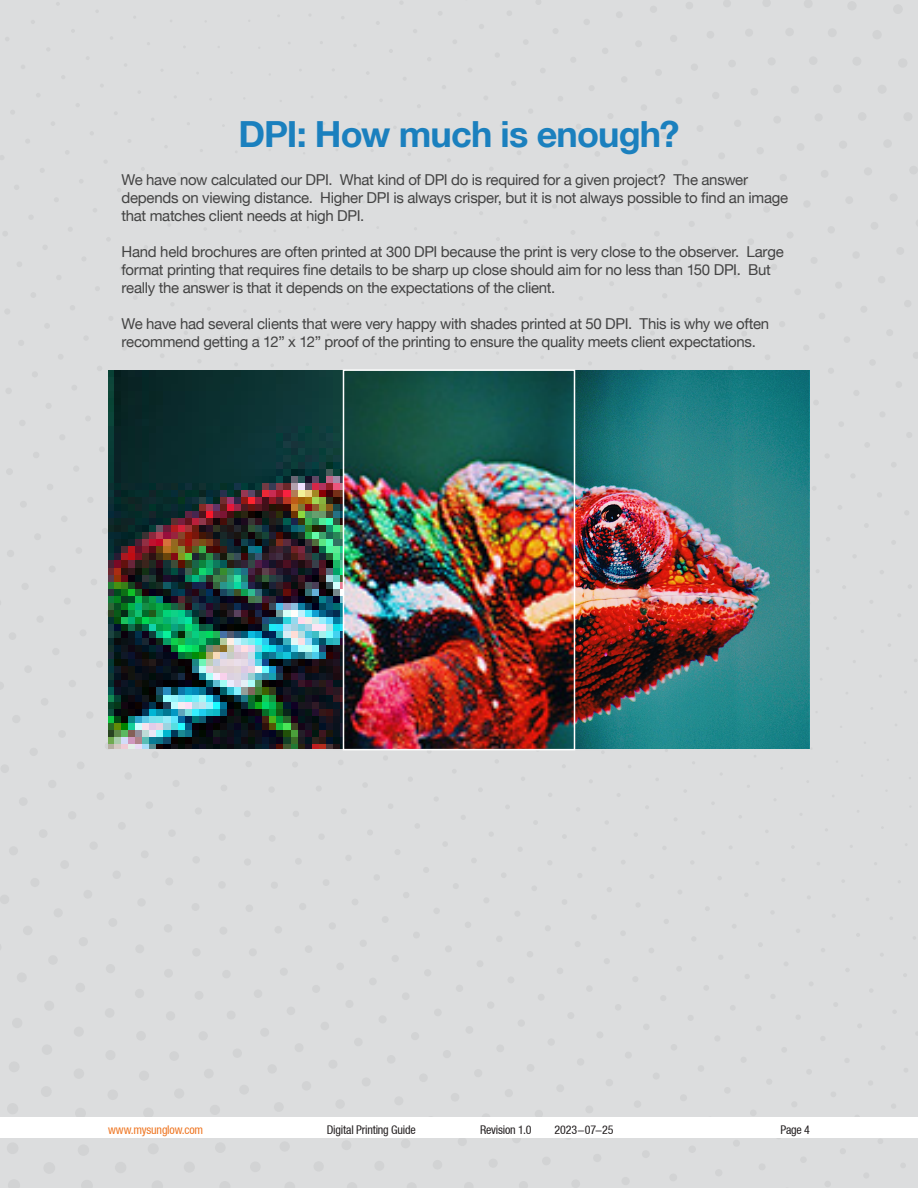
<style>
.page{position:relative;width:918px;height:1188px;background:#fff}
.page>*{position:absolute;margin:0;border:0;box-sizing:border-box;transform-origin:0 0}
.t1{font:700 36px "Helvetica Neue LT";letter-spacing:-.025em;color:#1b80be}
.t2{font:15px/18px "Helvetica Neue LT";letter-spacing:-.02em;color:#434343}
.t3{font:condensed 12px "Helvetica Neue LT";letter-spacing:-.015em;color:#231f20}
.t4{font:condensed 12px "Helvetica Neue LT";letter-spacing:-.015em;color:#ee7623}
</style>
<div class="page">
<div style="left:0;top:0;width:167px;height:1188px;background:#dcddde"></div>
<div style="left:167px;top:0;width:751px;height:1188px;background:#dcddde"></div>
<div style="left:0;top:1117px;width:918px;height:20px;background:#fff"></div>
<img style="left:108px;top:371px;width:702px;height:378px">
<img style="left:342px;top:369px;width:234px;height:382px">
<p class="t1" style="left:239px;top:112px;width:442px">DPI: How much is enough?</p>
<p class="t2" style="left:122px;top:170px;width:668px">We have now calculated our DPI. What kind of DPI do is required for a given project? The answer depends on viewing distance. Higher DPI is always crisper, but it is not always possible to find an image that matches client needs at high DPI.</p>
<p class="t2" style="left:122px;top:242px;width:664px">Hand held brochures are often printed at 300 DPI because the print is very close to the observer. Large format printing that requires fine details to be sharp up close should aim for no less than 150 DPI. But really the answer is that it depends on the expectations of the client.</p>
<p class="t2" style="left:122px;top:314px;width:649px">We have had several clients that were very happy with shades printed at 50 DPI. This is why we often recommend getting a 12” x 12” proof of the printing to ensure the quality meets client expectations.</p>
<p class="t4" style="left:108px;top:1123px;width:97px">www.mysunglow.com</p>
<p class="t3" style="left:327px;top:1123px;width:90px">Digital Printing Guide</p>
<p class="t3" style="left:480px;top:1123px;width:53px">Revision 1.0</p>
<p class="t3" style="left:554px;top:1123px;width:60px">2023-07-25</p>
<p class="t3" style="left:780px;top:1123px;width:31px">Page 4</p>
</div>
